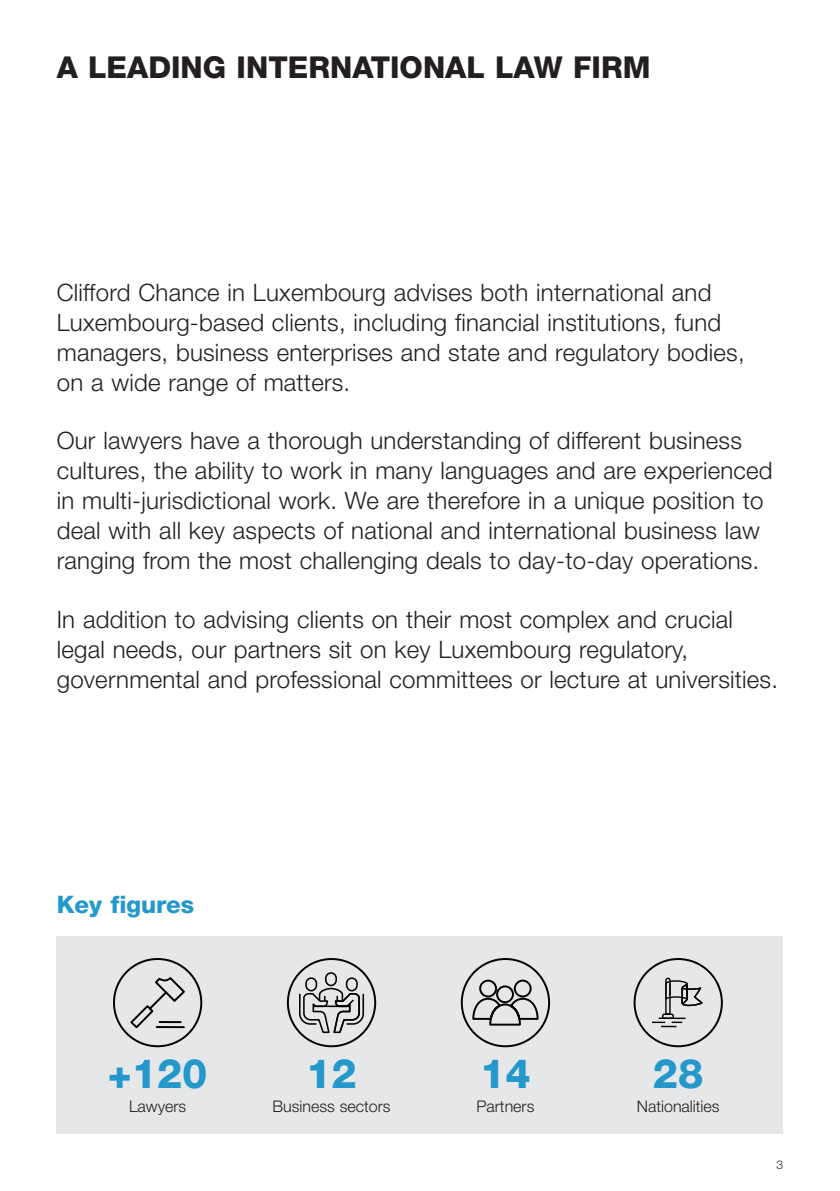
<style>
.page{position:relative;width:840px;height:1191px;background:#fff}
.page>*{position:absolute;margin:0;border:0;box-sizing:border-box;transform-origin:0 0}
._02__Heading_1{font:800 40px "Helvetica Neue LT Pro";color:#2498cb}
._00__Document_Heading{font:800 30px "Helvetica Neue LT Pro";color:#231f20}
._01__Intro_Para{font:300 24px/30px "Helvetica Neue LT Std";letter-spacing:.01em;color:#231f20}
._02__Heading_1-2{font:800 24px "Helvetica Neue LT Pro";color:#2498cb}
._09__Body_Text_4MM{font:300 16px "Helvetica Neue LT Std";color:#231f20}
.t1{font:300 12px "Helvetica Neue LT Std";color:#231f20}
</style>
<div class="page">
<div style="left:57px;top:936px;width:725px;height:198px;background:#e6e7e9"></div>
<div style="left:113px;top:958px;width:89px;height:89px;border:2px solid #040503;border-radius:50%"></div>
<svg style="left:130px;top:977px;width:55px;height:52px"></svg>
<div style="left:287px;top:958px;width:89px;height:89px;border:2px solid #040504;border-radius:50%"></div>
<svg style="left:298px;top:971px;width:66px;height:63px"></svg>
<div style="left:460px;top:958px;width:89px;height:89px;border:2px solid #040503;border-radius:50%"></div>
<svg style="left:472px;top:979px;width:67px;height:47px"></svg>
<div style="left:633px;top:958px;width:89px;height:89px;border:2px solid #040503;border-radius:50%"></div>
<svg style="left:652px;top:977px;width:51px;height:51px"></svg>
<p class="_00__Document_Heading" style="left:57px;top:50px;width:595px">A LEADING INTERNATIONAL LAW FIRM</p>
<p class="_01__Intro_Para" style="left:57px;top:277px;width:689px">Clifford Chance in Luxembourg advises both international and Luxembourg-based clients, including financial institutions, fund managers, business enterprises and state and regulatory bodies, on a wide range of matters.</p>
<p class="_01__Intro_Para" style="left:57px;top:425px;width:717px">Our lawyers have a thorough understanding of different business cultures, the ability to work in many languages and are experienced in multi-jurisdictional work. We are therefore in a unique position to deal with all key aspects of national and international business law ranging from the most challenging deals to day-to-day operations.</p>
<p class="_01__Intro_Para" style="left:57px;top:603px;width:722px">In addition to advising clients on their most complex and crucial legal needs, our partners sit on key Luxembourg regulatory, governmental and professional committees or lecture at universities.</p>
<p class="_02__Heading_1-2" style="left:57px;top:890px;width:139px">Key figures</p>
<p class="_02__Heading_1" style="left:108px;top:1049px;width:101px">+120</p>
<p class="_09__Body_Text_4MM" style="left:129px;top:1096px;width:59px">Lawyers</p>
<p class="_02__Heading_1" style="left:306px;top:1049px;width:52px">12</p>
<p class="_09__Body_Text_4MM" style="left:272px;top:1096px;width:119px">Business sectors</p>
<p class="_02__Heading_1" style="left:480px;top:1049px;width:52px">14</p>
<p class="_09__Body_Text_4MM" style="left:476px;top:1096px;width:59px">Partners</p>
<p class="_02__Heading_1" style="left:652px;top:1049px;width:52px">28</p>
<p class="_09__Body_Text_4MM" style="left:636px;top:1096px;width:84px">Nationalities</p>
<p class="t1" style="left:776px;top:1157px;width:8px">3</p>
</div>
